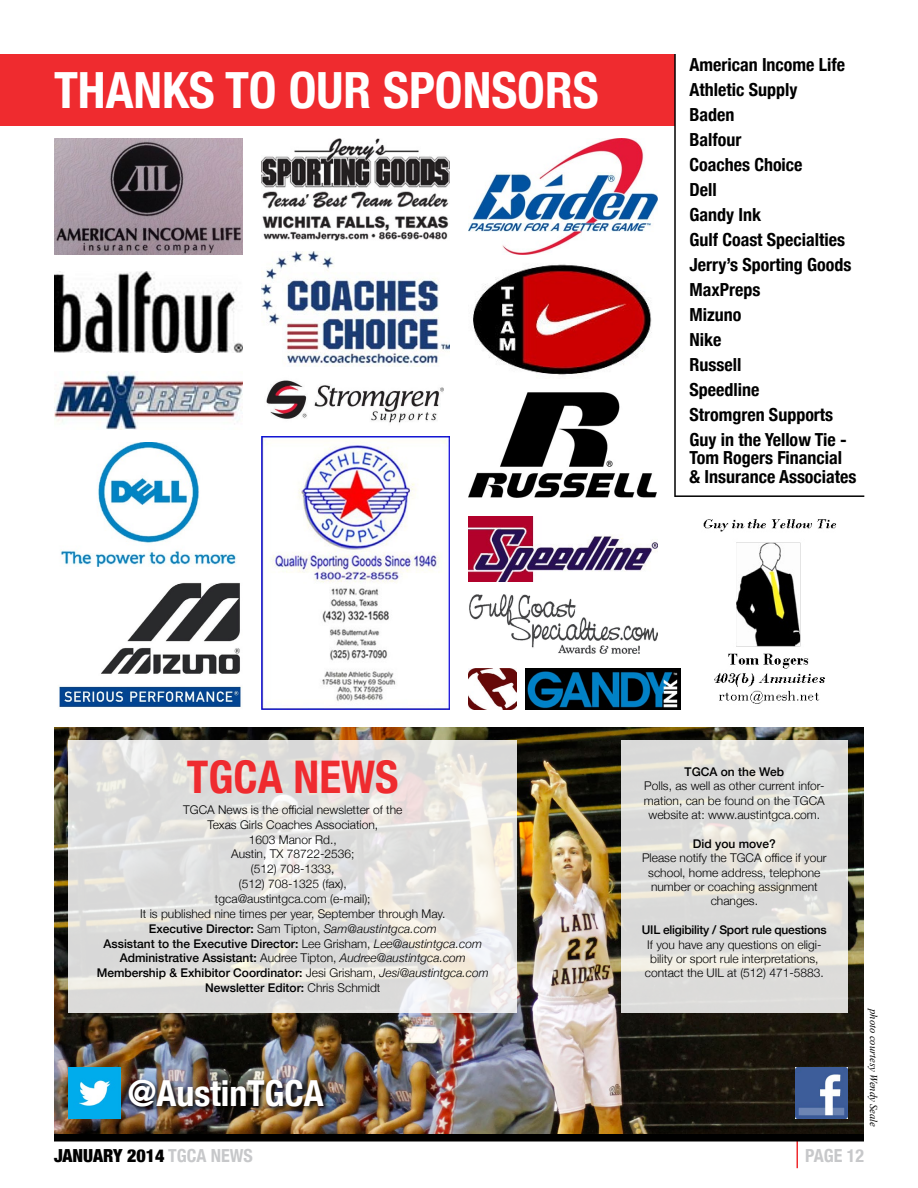
<style>
.page{position:relative;width:918px;height:1188px;background:#fff}
.page>*{position:absolute;margin:0;border:0;box-sizing:border-box;transform-origin:0 0}
.t1{font:700 condensed 49.95px "Helvetica Neue";color:#fff}
.t2{font:700 condensed 45px "Helvetica Neue";color:#ef2b2f}
.t3{font:700 condensed 35.85px "Helvetica Neue";color:#fff}
.t4{font:700 condensed 18px/24.9px "Helvetica Neue";color:#000}
.t5{font:900 condensed 18px "Helvetica Neue";color:#000}
.t6{font:700 condensed 18px "Helvetica Neue";color:#c7c8ca}
.t7{font:300 12px/14.9px "Helvetica Neue";color:#000;text-align:center}
.t8{font:500 12px "Helvetica Neue";letter-spacing:-.02em;color:#000}
.t9{font:500 12px "Helvetica Neue";color:#000}
.t10{font:italic 10.5px "Times New Roman";color:#000}
.s1{font-weight:500}
.s2{font-style:italic}
.s3{font-weight:700;color:#c7c8ca}
</style>
<div class="page">
<div style="left:0;top:54px;width:675px;height:72px;background:#ef2b2f"></div>
<img style="left:54px;top:727px;width:810px;height:407px">
<svg style="left:69px;top:740px;width:448px;height:273px;background:#e2e1de"></svg>
<hr style="left:796px;top:1138px;width:2px;height:30px;background:#ef2b2f">
<div style="left:54px;top:1134px;width:810px;height:8px;background:#000"></div>
<img style="left:54px;top:139px;width:189px;height:116px">
<img style="left:261px;top:436px;width:189px;height:273px">
<img style="left:468px;top:139px;width:190px;height:116px">
<img style="left:54px;top:272px;width:189px;height:81px">
<img style="left:261px;top:252px;width:189px;height:114px">
<img style="left:61px;top:443px;width:175px;height:124px">
<img style="left:468px;top:668px;width:48px;height:41px">
<img style="left:469px;top:594px;width:189px;height:59px">
<img style="left:261px;top:139px;width:189px;height:101px">
<img style="left:59px;top:583px;width:182px;height:124px">
<img style="left:54px;top:373px;width:189px;height:57px">
<img style="left:473px;top:264px;width:179px;height:111px">
<img style="left:468px;top:393px;width:189px;height:105px">
<img style="left:468px;top:516px;width:190px;height:65px">
<img style="left:266px;top:380px;width:178px;height:43px">
<img style="left:675px;top:519px;width:161px;height:191px">
<svg style="left:621px;top:740px;width:227px;height:273px;background:#dfdedb"></svg>
<hr style="left:674px;top:54px;width:2px;height:443px;background:#000">
<hr style="left:675px;top:495px;width:189px;height:2px;background:#000">
<img style="left:525px;top:668px;width:156px;height:41px">
<img style="left:796px;top:1067px;width:52px;height:52px">
<img style="left:69px;top:1067px;width:52px;height:52px">
<img style="left:127px;top:1078px;width:204px;height:36px">
<h1 class="t1" style="left:54px;top:49px;width:546px">THANKS TO OUR SPONSORS</h1>
<h3 class="t4" style="left:689px;top:51px;width:164px">American Income Life<br>Athletic Supply<br>Baden<br>Balfour<br>Coaches Choice<br>Dell<br>Gandy Ink<br>Gulf Coast Specialties<br>Jerry’s Sporting Goods<br>MaxPreps<br>Mizuno<br>Nike<br>Russell<br>Speedline<br>Stromgren Supports<br>Guy in the Yellow Tie -</h3>
<h3 class="t4" style="left:689px;top:447px;width:169px;line-height:18.3px">Tom Rogers Financial &amp; Insurance Associates</h3>
<h2 class="t2" style="left:187px;top:739px;width:213px">TGCA NEWS</h2>
<p class="t7" style="left:97px;top:801px;width:394px">TGCA News is the official newsletter of the<br>Texas Girls Coaches Association,<br>1603 Manor Rd.,<br>Austin, TX 78722-2536;<br>(512) 708-1333,<br>(512) 708-1325 (fax),<br>tgca@austintgca.com (e-mail);<br>It is published nine times per year, September through May.<br><span class="s1">Executive Director:</span> Sam Tipton, <span class="s2">Sam@austintgca.com<br></span><span class="s1">Assistant to the Executive Director:</span> Lee Grisham, <span class="s2">Lee@austintgca.com </span><span class="s1">Administrative Assistant:</span> Audree Tipton, <span class="s2">Audree@austintgca.com </span><span class="s1">Membership &amp; Exhibitor Coordinator:</span> Jesi Grisham, <span class="s2">Jesi@austintgca.com </span><span class="s1">Newsletter Editor:</span> Chris Schmidt</p>
<h3 class="t3" style="left:128px;top:1063px;width:197px">@AustinTGCA</h3>
<p class="t9" style="left:685px;top:762px;width:101px">TGCA on the Web</p>
<p class="t7" style="left:644px;top:778px;width:182px;line-height:14.4px">Polls, as well as other current infor&shy;mation, can be found on the TGCA website at: www.austintgca.com.</p>
<p class="t9" style="left:693px;top:834px;width:84px">Did you move?</p>
<p class="t7" style="left:642px;top:850px;width:186px;line-height:14.4px">Please notify the TGCA office if your school, home address, telephone number or coaching assignment changes.</p>
<p class="t8" style="left:642px;top:920px;width:186px">UIL eligibility / Sport rule questions</p>
<p class="t7" style="left:645px;top:936px;width:181px;line-height:14.4px">If you have any questions on eligi&shy;bility or sport rule interpretations, contact the UIL at (512) 471-5883.</p>
<p class="t10" style="left:881px;top:1009px;width:119px;rotate:90deg">photo courtesy Wendy Seale</p>
<h3 class="t5" style="left:54px;top:1141px;width:200px">JANUARY 2014 <span class="s3">TGCA NEWS</span></h3>
<h3 class="t6" style="left:805px;top:1141px;width:60px">PAGE 12</h3>
</div>
